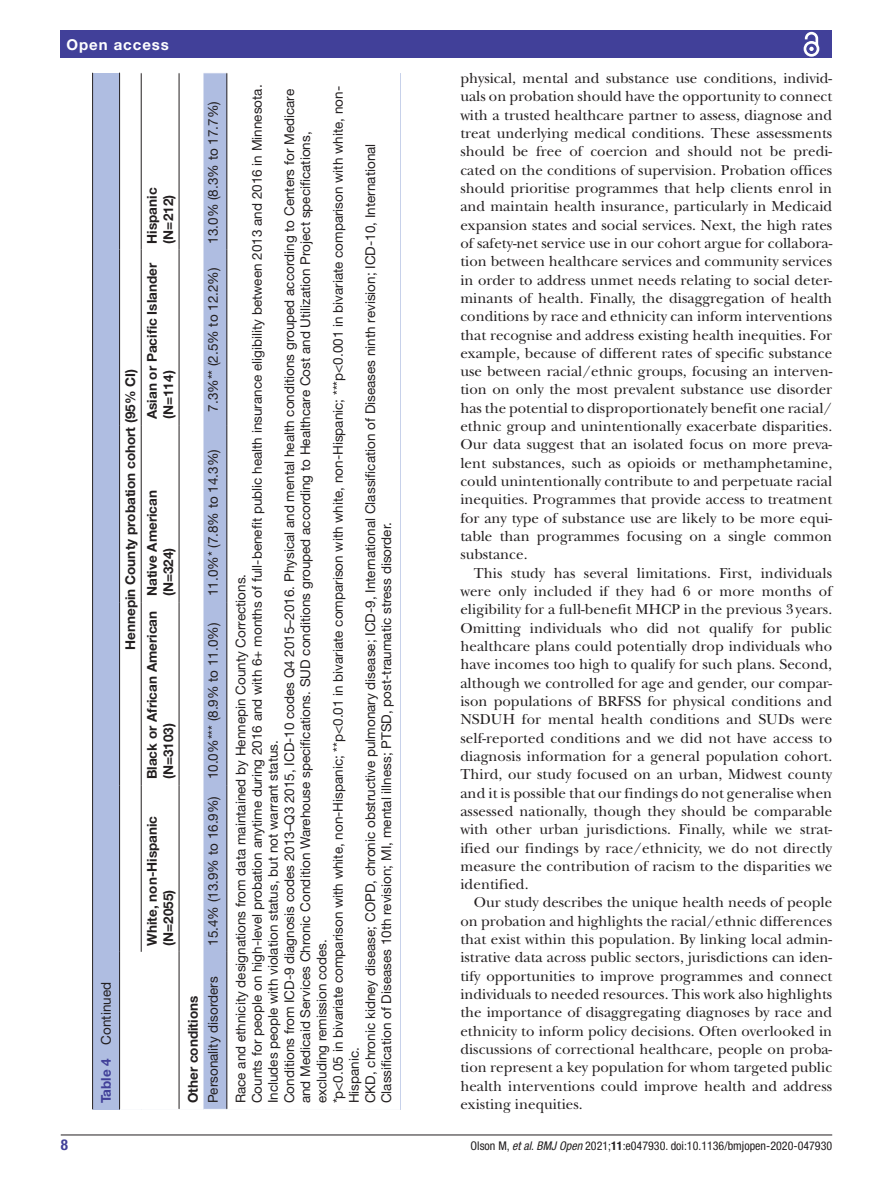
<style>
.page{position:relative;width:893px;height:1191px;background:#fff}
.page>*{position:absolute;margin:0;border:0;box-sizing:border-box;transform-origin:0 0}
.t1{font:15px/18.3px "New Baskerville";color:#231f20;text-align:justify}
.t2{font:700 15px "Helvetica Neue LT Std";letter-spacing:.065em;color:#fff}
.t3{font:700 condensed 15px "Helvetica Neue LT Std";color:#414099}
.t4{font:13.5px/16.2px "Helvetica Neue LT Std";color:#231f20}
.t5{font:700 13.5px/16.2px "Helvetica Neue LT Std";color:#231f20}
.t6{font:condensed 12px "Helvetica Neue LT Std";color:#231f20}
.s1{font-weight:700;color:#414099}
.s2{font-style:italic}
.s3{font-weight:700}
</style>
<div class="page">
<hr style="left:61px;top:1134px;width:771px;height:1px;background:#231f20">
<div style="left:61px;top:31px;width:771px;height:27px;background:#414099"></div>
<svg style="left:803px;top:31px;width:17px;height:26px"></svg>
<div style="left:111px;top:73px;width:289px;height:1036px;background:#afbde1"></div>
<div style="left:120px;top:73px;width:280px;height:1036px;background:#fff"></div>
<hr style="left:119px;top:951px;width:1px;height:158px;background:#231f20">
<hr style="left:119px;top:785px;width:1px;height:166px;background:#231f20">
<hr style="left:119px;top:602px;width:1px;height:183px;background:#231f20">
<hr style="left:119px;top:425px;width:1px;height:177px;background:#231f20">
<hr style="left:119px;top:249px;width:1px;height:176px;background:#231f20">
<hr style="left:119px;top:73px;width:1px;height:176px;background:#231f20">
<hr style="left:141px;top:785px;width:1px;height:166px;background:#231f20">
<hr style="left:141px;top:602px;width:1px;height:183px;background:#231f20">
<hr style="left:141px;top:425px;width:1px;height:177px;background:#231f20">
<hr style="left:141px;top:249px;width:1px;height:176px;background:#231f20">
<hr style="left:141px;top:73px;width:1px;height:176px;background:#231f20">
<svg style="left:179px;top:72px;width:48px;height:1038px"></svg>
<hr style="left:245px;top:73px;width:1px;height:1030px;background:#fff">
<hr style="left:261px;top:73px;width:1px;height:1030px;background:#fff">
<hr style="left:277px;top:73px;width:2px;height:1030px;background:#fff">
<hr style="left:326px;top:73px;width:1px;height:1030px;background:#fff">
<hr style="left:358px;top:73px;width:2px;height:1030px;background:#fff">
<hr style="left:391px;top:73px;width:1px;height:1030px;background:#fff">
<div style="left:93px;top:73px;width:18px;height:1036px;background:#afbde1"></div>
<hr style="left:92px;top:73px;width:1px;height:1036px;background:#231f20">
<p class="t2" style="left:66px;top:35px;width:104px">Open access</p>
<p class="t4" style="left:98px;top:1103px;width:123px;rotate:-90deg"><span class="s1">Table 4</span> Continued</p>
<p class="t5" style="left:122px;top:650px;width:282px;rotate:-90deg">Hennepin County probation cohort (95% CI)</p>
<p class="t5" style="left:144px;top:243px;width:57px;rotate:-90deg">Hispanic (N=212)</p>
<p class="t5" style="left:144px;top:419px;width:158px;rotate:-90deg">Asian or Pacific Islander (N=114)</p>
<p class="t5" style="left:144px;top:596px;width:107px;rotate:-90deg">Native American (N=324)</p>
<p class="t5" style="left:144px;top:779px;width:170px;rotate:-90deg">Black or African American (N=3103)</p>
<p class="t5" style="left:144px;top:945px;width:131px;rotate:-90deg">White, non-Hispanic (N=2055)</p>
<p class="t4" style="left:205px;top:243px;width:144px;rotate:-90deg">13.0% (8.3% to 17.7%)</p>
<p class="t4" style="left:205px;top:411px;width:146px;rotate:-90deg">7.3%** (2.5% to 12.2%)</p>
<p class="t4" style="left:205px;top:596px;width:148px;rotate:-90deg">11.0%* (7.8% to 14.3%)</p>
<p class="t4" style="left:205px;top:945px;width:324px;rotate:-90deg">15.4% (13.9% to 16.9%) 10.0%*** (8.9% to 11.0%)</p>
<p class="t5" style="left:184px;top:1103px;width:109px;rotate:-90deg">Other conditions</p>
<p class="t4" style="left:205px;top:1103px;width:128px;rotate:-90deg">Personality disorders</p>
<p class="t4" style="left:232px;top:1103px;width:1020px;rotate:-90deg">Race and ethnicity designations from data maintained by Hennepin County Corrections.<br>Counts for people on high-level probation anytime during 2016 and with 6+ months of full-benefit public health insurance eligibility between 2013 and 2016 in Minnesota.<br>Includes people with violation status, but not warrant status.<br>Conditions from ICD-9 diagnosis codes 2013–Q3 2015, ICD-10 codes Q4 2015–2016. Physical and mental health conditions grouped according to Centers for Medicare and Medicaid Services Chronic Condition Warehouse specifications. SUD conditions grouped according to Healthcare Cost and Utilization Project specifications, excluding remission codes.<br>*p&lt;0.05 in bivariate comparison with white, non-Hispanic; **p&lt;0.01 in bivariate comparison with white, non-Hispanic; ***p&lt;0.001 in bivariate comparison with white, non-Hispanic.<br>CKD, chronic kidney disease; COPD, chronic obstructive pulmonary disease; ICD-9, International Classification of Diseases ninth revision; ICD-10, International Classification of Diseases 10th revision; MI, mental illness; PTSD, post-traumatic stress disorder.</p>
<p class="t1" style="left:460px;top:69px;width:373px">physical, mental and substance use conditions, individ&shy;uals on probation should have the opportunity to connect with a trusted healthcare partner to assess, diagnose and treat underlying medical conditions. These assessments should be free of coercion and should not be predi&shy;cated on the conditions of supervision. Probation offices should prioritise programmes that help clients enrol in and maintain health insurance, particularly in Medicaid expansion states and social services. Next, the high rates of safety-net service use in our cohort argue for collabora&shy;tion between healthcare services and community services in order to address unmet needs relating to social deter&shy;minants of health. Finally, the disaggregation of health conditions by race and ethnicity can inform interventions that recognise and address existing health inequities. For example, because of different rates of specific substance use between racial/ethnic groups, focusing an interven&shy;tion on only the most prevalent substance use disorder has the potential to disproportionately benefit one racial/ ethnic group and unintentionally exacerbate disparities.<br>Our data suggest that an isolated focus on more preva&shy;lent substances, such as opioids or methamphetamine, could unintentionally contribute to and perpetuate racial inequities. Programmes that provide access to treatment for any type of substance use are likely to be more equi&shy;table than programmes focusing on a single common substance.</p>
<p class="t1" style="left:460px;top:564px;width:373px;text-indent:14px">This study has several limitations. First, individuals were only included if they had 6 or more months of eligibility for a full-benefit MHCP in the previous 3 years.<br>Omitting individuals who did not qualify for public healthcare plans could potentially drop individuals who have incomes too high to qualify for such plans. Second, although we controlled for age and gender, our compar&shy;ison populations of BRFSS for physical conditions and NSDUH for mental health conditions and SUDs were self-reported conditions and we did not have access to diagnosis information for a general population cohort.<br>Third, our study focused on an urban, Midwest county and it is possible that our findings do not generalise when assessed nationally, though they should be comparable with other urban jurisdictions. Finally, while we strat&shy;ified our findings by race/ethnicity, we do not directly measure the contribution of racism to the disparities we identified.</p>
<p class="t1" style="left:460px;top:893px;width:373px;text-indent:14px">Our study describes the unique health needs of people on probation and highlights the racial/ethnic differences that exist within this population. By linking local admin&shy;istrative data across public sectors, jurisdictions can iden&shy;tify opportunities to improve programmes and connect individuals to needed resources. This work also highlights the importance of disaggregating diagnoses by race and ethnicity to inform policy decisions. Often overlooked in discussions of correctional healthcare, people on proba&shy;tion represent a key population for whom targeted public health interventions could improve health and address existing inequities.</p>
<p class="t3" style="left:61px;top:1135px;width:9px">8</p>
<p class="t6" style="left:471px;top:1138px;width:363px">Olson M, <span class="s2">et al</span>. <span class="s2">BMJ Open</span> 2021;<span class="s3">11</span>:e047930. doi:10.1136/bmjopen-2020-047930</p>
</div>
